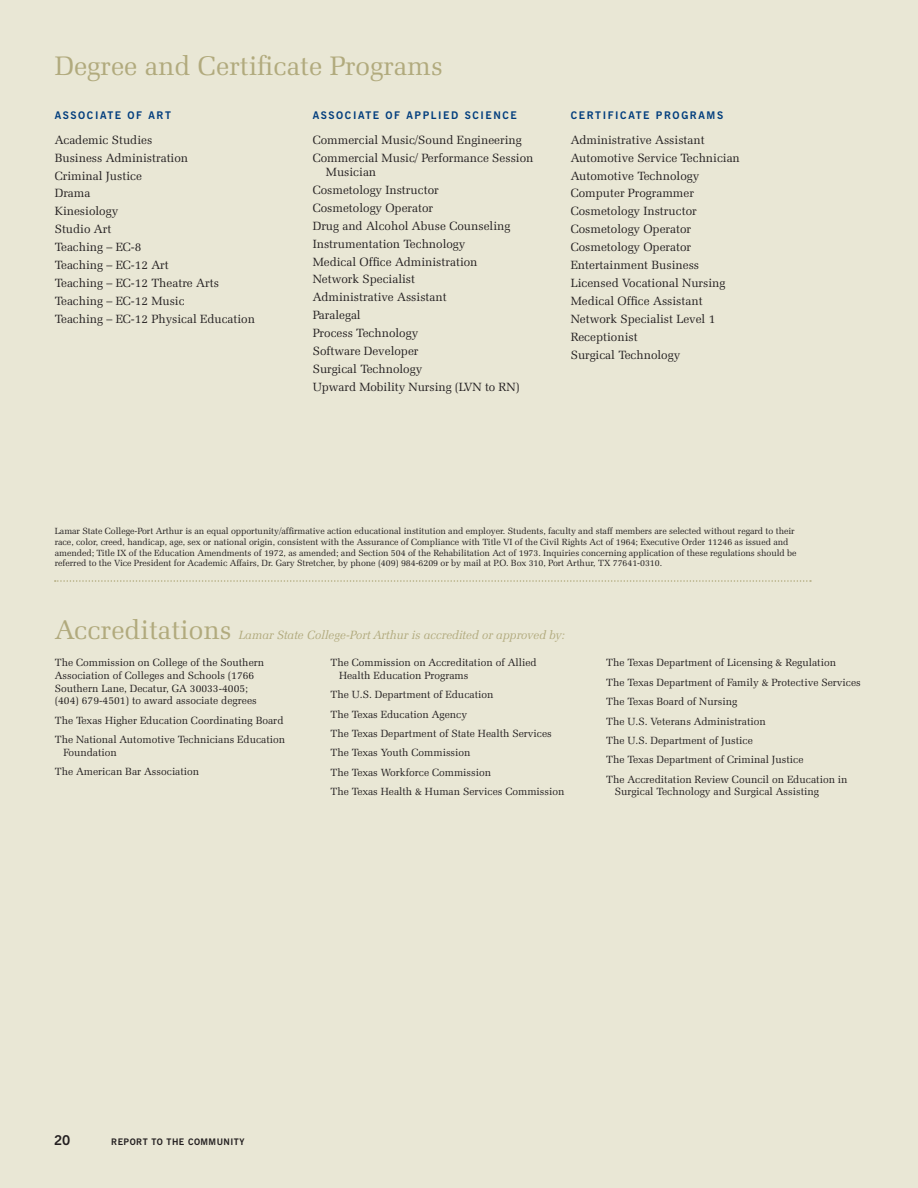
<style>
.page{position:relative;width:918px;height:1188px;background:#e9e7d5}
.page>*{position:absolute;margin:0;border:0;box-sizing:border-box;transform-origin:0 0}
.t1{font:27px "Zapf Elliptical 711 BT";color:#b1aa7d}
.t2{font:700 13.5px "News Gothic BT";color:#231f20}
.t3{font:12px/17.9px "Zapf Elliptical 711 BT";color:#231f20}
.t4{font:italic 12px "Zapf Elliptical 711 BT";color:#b1aa7d}
.t5{font:10.5px/19.4px "Zapf Elliptical 711 BT";color:#231f20}
.t6{font:700 10.5px "News Gothic BT";letter-spacing:.15em;color:#013d7d}
.t7{font:9px/10.8px "Zapf Elliptical 711 BT";letter-spacing:-.005em;color:#231f20}
.t8{font:700 9px "News Gothic BT";letter-spacing:.05em;color:#231f20}
</style>
<div class="page">
<svg style="left:55px;top:580px;width:756px;height:2px"></svg>
<hr style="left:917px;top:0;width:1px;height:1188px;background:#013d7d">
<h1 class="t1" style="left:55px;top:49px;width:390px">Degree and Certificate Programs</h1>
<p class="t6" style="left:55px;top:109px;width:9px">ASSOCI</p>
<p class="t6" style="left:100px;top:109px;width:15px">ATE</p>
<p class="t6" style="left:128px;top:109px;width:8px">OF</p>
<p class="t6" style="left:148px;top:109px;width:9px">ART</p>
<p class="t3" style="left:55px;top:131px;width:202px">Academic Studies<br>Business Administration<br>Criminal Justice<br>Drama<br>Kinesiology<br>Studio Art<br>Teaching – EC-8<br>Teaching – EC-12 Art<br>Teaching – EC-12 Theatre Arts<br>Teaching – EC-12 Music<br>Teaching – EC-12 Physical Education</p>
<p class="t6" style="left:313px;top:109px;width:9px">ASSOCI</p>
<p class="t6" style="left:358px;top:109px;width:15px">ATE</p>
<p class="t6" style="left:386px;top:109px;width:8px">OF</p>
<p class="t6" style="left:406px;top:109px;width:9px">APP</p>
<p class="t6" style="left:431px;top:109px;width:50px">LIED SCIENCE</p>
<p class="t3" style="left:313px;top:131px;width:222px">Commercial Music/Sound Engineering<br>Commercial Music/ Performance Session</p>
<p class="t3" style="left:313px;top:163px;width:208px;text-indent:13px">Musician<br>Cosmetology Instructor<br>Cosmetology Operator<br>Drug and Alcohol Abuse Counseling<br>Instrumentation Technology<br>Medical Office Administration<br>Network Specialist<br>Administrative Assistant<br>Paralegal<br>Process Technology<br>Software Developer<br>Surgical Technology<br>Upward Mobility Nursing (LVN to RN)</p>
<p class="t6" style="left:571px;top:109px;width:16px">CERTIFIC</p>
<p class="t6" style="left:628px;top:109px;width:15px">ATE</p>
<p class="t6" style="left:656px;top:109px;width:60px">PROGRAMS</p>
<p class="t3" style="left:571px;top:131px;width:171px">Administrative Assistant<br>Automotive Service Technician<br>Automotive Technology<br>Computer Programmer<br>Cosmetology Instructor<br>Cosmetology Operator<br>Cosmetology Operator<br>Entertainment Business<br>Licensed Vocational Nursing<br>Medical Office Assistant<br>Network Specialist Level 1<br>Receptionist<br>Surgical Technology</p>
<p class="t7" style="left:55px;top:525px;width:743px">Lamar State College-Port Arthur is an equal opportunity/affirmative action educational institution and employer. Students, faculty and staff members are selected without regard to their race, color, creed, handicap, age, sex or national origin, consistent with the Assurance of Compliance with Title VI of the Civil Rights Act of 1964; Executive Order 11246 as issued and amended; Title IX of the Education Amendments of 1972, as amended; and Section 504 of the Rehabilitation Act of 1973. Inquiries concerning application of these regulations should be referred to the Vice President for Academic Affairs, Dr. Gary Stretcher, by phone (409) 984-6209 or by mail at P.O. Box 310, Port Arthur, TX 77641-0310.</p>
<h1 class="t1" style="left:55px;top:614px;width:178px">Accreditations</h1>
<p class="t4" style="left:239px;top:628px;width:328px">Lamar State College-Port Arthur is accredited or approved by:</p>
<p class="t5" style="left:55px;top:656px;width:211px;line-height:12.6px">The Commission on College of the Southern Association of Colleges and Schools (1766<br>Southern Lane, Decatur, GA 30033-4005; (404) 679-4501) to award associate degrees</p>
<p class="t5" style="left:55px;top:710px;width:232px">The Texas Higher Education Coordinating Board<br>The National Automotive Technicians Education</p>
<p class="t5" style="left:55px;top:742px;width:146px;text-indent:9px">Foundation<br>The American Bar Association</p>
<p class="t5" style="left:339px;top:656px;width:199px;line-height:12.6px;text-indent:-9px">The Commission on Accreditation of Allied<br>Health Education Programs</p>
<p class="t5" style="left:330px;top:685px;width:235px">The U.S. Department of Education<br>The Texas Education Agency<br>The Texas Department of State Health Services The Texas Youth Commission<br>The Texas Workforce Commission<br>The Texas Health &amp; Human Services Commission</p>
<p class="t5" style="left:606px;top:653px;width:256px">The Texas Department of Licensing &amp; Regulation<br>The Texas Department of Family &amp; Protective Services The Texas Board of Nursing<br>The U.S. Veterans Administration<br>The U.S. Department of Justice<br>The Texas Department of Criminal Justice<br>The Accreditation Review Council on Education in</p>
<p class="t5" style="left:615px;top:782px;width:206px">Surgical Technology and Surgical Assisting</p>
<p class="t2" style="left:54px;top:1132px;width:18px">20</p>
<p class="t8" style="left:111px;top:1136px;width:135px">REPORT TO THE COMMUNITY</p>
</div>
